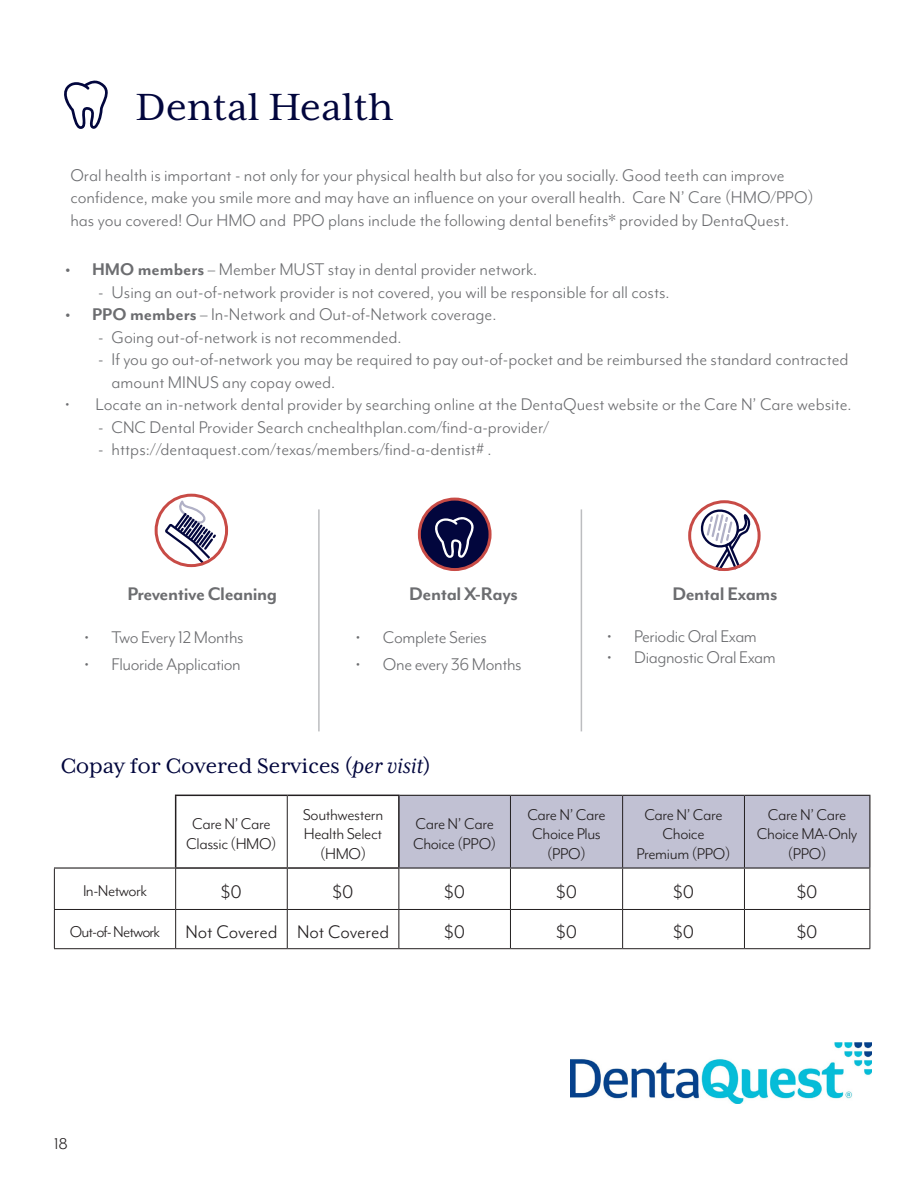
<style>
.page{position:relative;width:918px;height:1188px;background:#fff}
.page>*{position:absolute;margin:0;border:0;box-sizing:border-box;transform-origin:0 0}
.t1{font:43.5px "Mrs Eaves XL Serif OT";color:#02063d}
.t2{font:24px "Mrs Eaves XL Serif OT";color:#02063d}
.t3{font:700 21px "Mr Eaves Mod OT";letter-spacing:-.02em;color:#6c6d70}
.t4{font:21px "Mr Eaves Mod OT";color:#231f20}
.t5{font:19.5px/22.5px "Mr Eaves Mod OT";color:#6c6d70}
.t6{font:19.5px "Mr Eaves Mod OT";letter-spacing:-.02em;color:#6c6d70}
.t7{font:18px/19.5px "Mr Eaves Mod OT";letter-spacing:-.02em;color:#231f20;text-align:center}
.t8{font:18px "Mr Eaves Mod OT";letter-spacing:-.05em;color:#231f20}
.s1{font-weight:700}
.s2{font-style:italic}
</style>
<div class="page">
<svg style="left:64px;top:80px;width:44px;height:49px"></svg>
<hr style="left:318px;top:509px;width:2px;height:233px;background:#bcbdc0">
<hr style="left:581px;top:509px;width:1px;height:233px;background:#bcbdc0">
<svg style="left:419px;top:499px;width:71px;height:71px;background:#1b0e3e"></svg>
<div style="left:418px;top:498px;width:74px;height:73px;border:3px solid #c84b46;border-radius:50%"></div>
<svg style="left:697px;top:505px;width:62px;height:66px"></svg>
<div style="left:688px;top:500px;width:73px;height:71px;border:3px solid #c84b46;border-radius:50%"></div>
<svg style="left:431px;top:514px;width:45px;height:44px;background:#303360"></svg>
<svg style="left:163px;top:496px;width:58px;height:71px"></svg>
<div style="left:155px;top:494px;width:73px;height:73px;border:3px solid #c84b46;border-radius:50%"></div>
<svg style="left:174px;top:731px;width:696px;height:136px"></svg>
<div style="left:400px;top:796px;width:469px;height:71px;background:#c1c1d3"></div>
<hr style="left:54px;top:869px;width:1px;height:40px;background:#231f20">
<hr style="left:175px;top:869px;width:1px;height:40px;background:#231f20">
<hr style="left:287px;top:869px;width:1px;height:40px;background:#231f20">
<hr style="left:398px;top:869px;width:1px;height:40px;background:#231f20">
<hr style="left:510px;top:869px;width:1px;height:40px;background:#231f20">
<hr style="left:622px;top:869px;width:1px;height:40px;background:#231f20">
<hr style="left:744px;top:869px;width:1px;height:40px;background:#231f20">
<hr style="left:870px;top:869px;width:1px;height:40px;background:#231f20">
<hr style="left:54px;top:909px;width:122px;height:1px;background:#231f20">
<hr style="left:54px;top:910px;width:1px;height:38px;background:#231f20">
<hr style="left:176px;top:909px;width:111px;height:1px;background:#231f20">
<hr style="left:175px;top:910px;width:1px;height:38px;background:#231f20">
<hr style="left:287px;top:909px;width:112px;height:1px;background:#231f20">
<hr style="left:287px;top:910px;width:1px;height:38px;background:#231f20">
<hr style="left:399px;top:909px;width:111px;height:1px;background:#231f20">
<hr style="left:398px;top:910px;width:1px;height:38px;background:#231f20">
<hr style="left:510px;top:909px;width:113px;height:1px;background:#231f20">
<hr style="left:510px;top:910px;width:1px;height:38px;background:#231f20">
<hr style="left:623px;top:909px;width:121px;height:1px;background:#231f20">
<hr style="left:622px;top:910px;width:1px;height:38px;background:#231f20">
<hr style="left:744px;top:909px;width:126px;height:1px;background:#231f20">
<hr style="left:744px;top:910px;width:1px;height:38px;background:#231f20">
<hr style="left:870px;top:910px;width:1px;height:38px;background:#231f20">
<hr style="left:54px;top:948px;width:122px;height:1px;background:#231f20">
<hr style="left:176px;top:948px;width:111px;height:1px;background:#231f20">
<hr style="left:287px;top:948px;width:112px;height:1px;background:#231f20">
<hr style="left:399px;top:948px;width:111px;height:1px;background:#231f20">
<hr style="left:510px;top:948px;width:113px;height:1px;background:#231f20">
<hr style="left:623px;top:948px;width:121px;height:1px;background:#231f20">
<hr style="left:744px;top:948px;width:126px;height:1px;background:#231f20">
<hr style="left:287px;top:796px;width:1px;height:71px;background:#231f20">
<hr style="left:510px;top:796px;width:1px;height:71px;background:#231f20">
<hr style="left:622px;top:796px;width:1px;height:71px;background:#231f20">
<hr style="left:744px;top:796px;width:1px;height:71px;background:#231f20">
<hr style="left:869px;top:796px;width:1px;height:71px;background:#231f20">
<hr style="left:54px;top:867px;width:121px;height:2px;background:#231f20">
<hr style="left:400px;top:867px;width:110px;height:2px;background:#231f20">
<hr style="left:510px;top:867px;width:113px;height:2px;background:#231f20">
<hr style="left:623px;top:867px;width:121px;height:2px;background:#231f20">
<hr style="left:744px;top:867px;width:126px;height:2px;background:#231f20">
<hr style="left:400px;top:795px;width:110px;height:1px;background:#231f20">
<hr style="left:510px;top:795px;width:113px;height:1px;background:#231f20">
<hr style="left:623px;top:795px;width:121px;height:1px;background:#231f20">
<hr style="left:744px;top:795px;width:126px;height:1px;background:#231f20">
<hr style="left:175px;top:795px;width:112px;height:1px;background:#231f20">
<hr style="left:175px;top:796px;width:1px;height:71px;background:#231f20">
<hr style="left:287px;top:795px;width:113px;height:1px;background:#231f20">
<hr style="left:398px;top:796px;width:2px;height:71px;background:#231f20">
<hr style="left:175px;top:867px;width:112px;height:2px;background:#231f20">
<hr style="left:287px;top:867px;width:113px;height:2px;background:#231f20">
<img style="left:570px;top:1043px;width:302px;height:60px">
<p class="t1" style="left:136px;top:84px;width:259px">Dental Health</p>
<p class="t5" style="left:70px;top:163px;width:745px">Oral health is important - not only for your physical health but also for you socially. Good teeth can improve confidence, make you smile more and may have an influence on your overall health. Care N’ Care (HMO/PPO) has you covered! Our HMO and PPO plans include the following dental benefits* provided by DentaQuest.</p>
<p class="t5" style="left:65px;top:258px;width:474px"><span class="s1">• HMO members</span> – Member MUST stay in dental provider network.</p>
<p class="t5" style="left:98px;top:281px;width:573px">- Using an out-of-network provider is not covered, you will be responsible for all costs.</p>
<p class="t5" style="left:65px;top:303px;width:433px"><span class="s1">• PPO members</span> – In-Network and Out-of-Network coverage.</p>
<p class="t5" style="left:98px;top:326px;width:305px">- Going out-of-network is not recommended.</p>
<p class="t5" style="left:112px;top:348px;width:739px;text-indent:-14px">- If you go out-of-network you may be required to pay out-of-pocket and be reimbursed the standard contracted amount MINUS any copay owed.</p>
<p class="t5" style="left:65px;top:393px;width:788px">• Locate an in-network dental provider by searching online at the DentaQuest website or the Care N’ Care website.</p>
<p class="t5" style="left:98px;top:416px;width:453px">- CNC Dental Provider Search cnchealthplan.com/find-a-provider/</p>
<p class="t5" style="left:98px;top:438px;width:395px">- https://dentaquest.com/texas/members/fi nd-a-dentist# .</p>
<p class="t3" style="left:127px;top:582px;width:151px">Preventive Cleaning</p>
<p class="t6" style="left:85px;top:626px;width:161px">• Two Every 12 Months</p>
<p class="t6" style="left:85px;top:653px;width:158px">• Fluoride Application</p>
<p class="t3" style="left:409px;top:582px;width:110px">Dental X-Rays</p>
<p class="t6" style="left:356px;top:626px;width:133px">• Complete Series</p>
<p class="t6" style="left:356px;top:653px;width:167px">• One every 36 Months</p>
<p class="t2" style="left:60px;top:753px;width:372px">Copay for Covered Services (<span class="s2">per visit</span>)</p>
<p class="t3" style="left:672px;top:582px;width:107px">Dental Exams</p>
<p class="t6" style="left:607px;top:626px;width:151px">• Periodic Oral Exam</p>
<p class="t6" style="left:607px;top:647px;width:170px">• Diagnostic Oral Exam</p>
<p class="t7" style="left:186px;top:814px;width:92px">Care N’ Care<br>Classic (HMO)</p>
<p class="t7" style="left:303px;top:804px;width:82px">Southwestern<br>Health Select (HMO)</p>
<p class="t7" style="left:413px;top:814px;width:85px;text-align:left">Care N’ Care<br>Choice (PPO)</p>
<p class="t7" style="left:527px;top:804px;width:80px">Care N’ Care<br>Choice Plus (PPO)</p>
<p class="t7" style="left:637px;top:804px;width:95px">Care N’ Care<br>Choice<br>Premium (PPO)</p>
<p class="t7" style="left:757px;top:804px;width:102px">Care N’ Care<br>Choice MA-Only (PPO)</p>
<p class="t7" style="left:83px;top:881px;width:66px">In-Network</p>
<p class="t4" style="left:221px;top:880px;width:22px">$0</p>
<p class="t4" style="left:333px;top:880px;width:22px">$0</p>
<p class="t4" style="left:444px;top:880px;width:22px">$0</p>
<p class="t4" style="left:556px;top:880px;width:22px">$0</p>
<p class="t4" style="left:673px;top:880px;width:22px">$0</p>
<p class="t4" style="left:797px;top:880px;width:22px">$0</p>
<p class="t8" style="left:70px;top:921px;width:92px">Out-of- Network</p>
<p class="t4" style="left:185px;top:920px;width:94px">Not Covered</p>
<p class="t4" style="left:297px;top:920px;width:94px">Not Covered</p>
<p class="t4" style="left:444px;top:920px;width:22px">$0</p>
<p class="t4" style="left:556px;top:920px;width:22px">$0</p>
<p class="t4" style="left:673px;top:920px;width:22px">$0</p>
<p class="t4" style="left:797px;top:920px;width:22px">$0</p>
<p class="t7" style="left:54px;top:1134px;width:15px">18</p>
</div>
